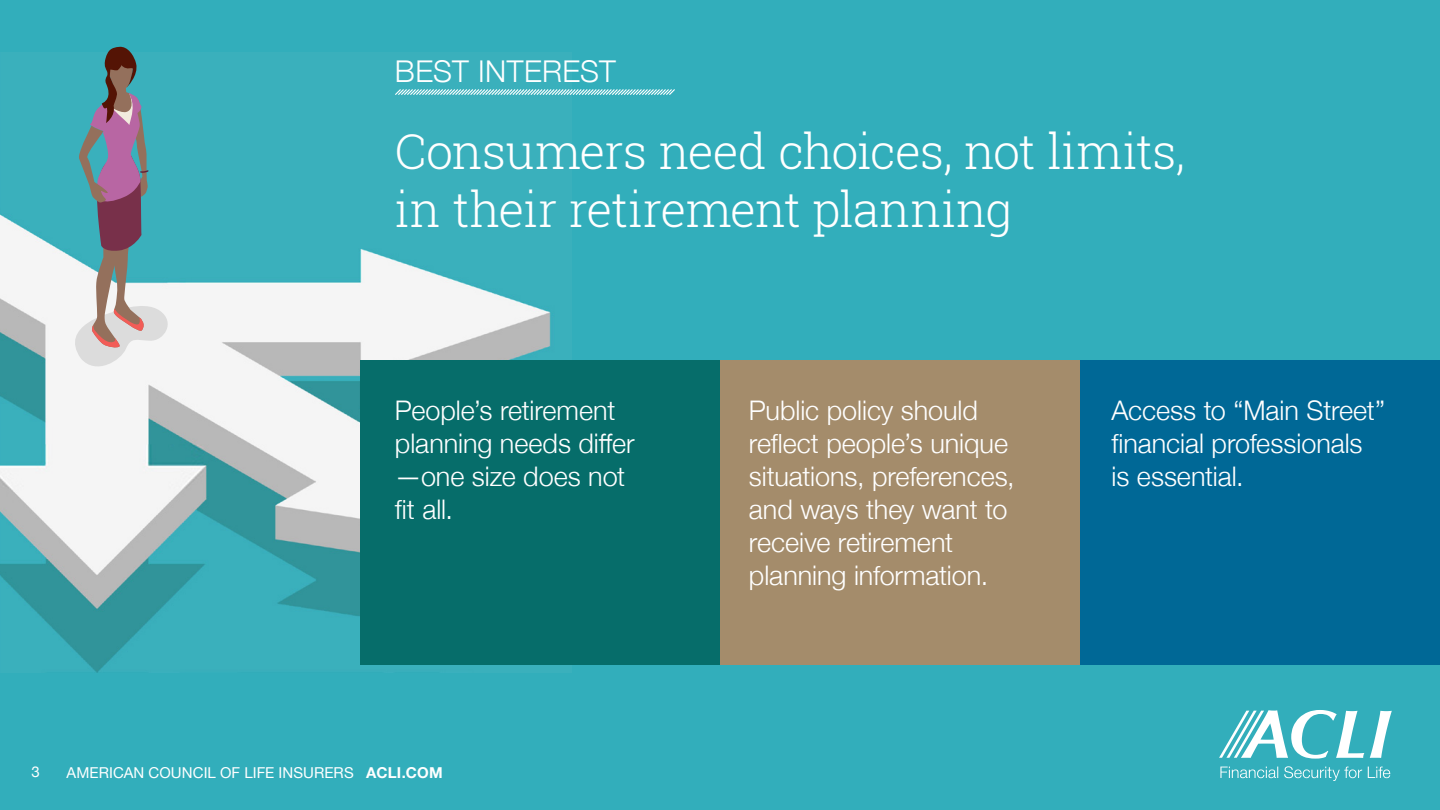
<style>
.page{position:relative;width:1440px;height:810px;background:#32aebb}
.page>*{position:absolute;margin:0;border:0;box-sizing:border-box;transform-origin:0 0}
.t1{font:300 48px/57.6px "Roboto Slab";letter-spacing:-.015em;color:#fff}
.t2{font:300 30px "Helvetica Neue";letter-spacing:.01em;color:#fff}
.t3{font:300 27px/33px "Helvetica Neue";letter-spacing:-.005em;color:#fff}
.t4{font:15px "Helvetica Neue";letter-spacing:.005em;color:#fff}
.s1{font-weight:700}
</style>
<div class="page">
<img style="left:0;top:214px;width:572px;height:458px">
<div style="left:360px;top:360px;width:360px;height:304px;background:#066d6a"></div>
<div style="left:720px;top:360px;width:360px;height:304px;background:#a48c6b"></div>
<div style="left:1080px;top:360px;width:360px;height:304px;background:#006896"></div>
<svg style="left:57px;top:46px;width:119px;height:330px"></svg>
<svg style="left:395px;top:89px;width:280px;height:6px;background:#90d2d9"></svg>
<svg style="left:1220px;top:766px;width:170px;height:15px"></svg>
<svg style="left:1219px;top:710px;width:173px;height:49px"></svg>
<p class="t2" style="left:395px;top:47px;width:222px">BEST INTEREST</p>
<p class="t1" style="left:395px;top:122px;width:792px">Consumers need choices, not limits, in their retirement planning</p>
<p class="t3" style="left:395px;top:392px;width:241px">People’s retirement planning needs differ —one size does not fit all.</p>
<p class="t3" style="left:749px;top:392px;width:267px">Public policy should reflect people’s unique situations, preferences, and ways they want to receive retirement planning information.</p>
<p class="t3" style="left:1112px;top:392px;width:275px">Access to “Main Street” financial professionals is essential.</p>
<p class="t4" style="left:32px;top:761px;width:10px">3</p>
<p class="t4" style="left:67px;top:761px;width:378px">AMERICAN COUNCIL OF LIFE INSURERS <span class="s1">ACLI.COM</span></p>
</div>
